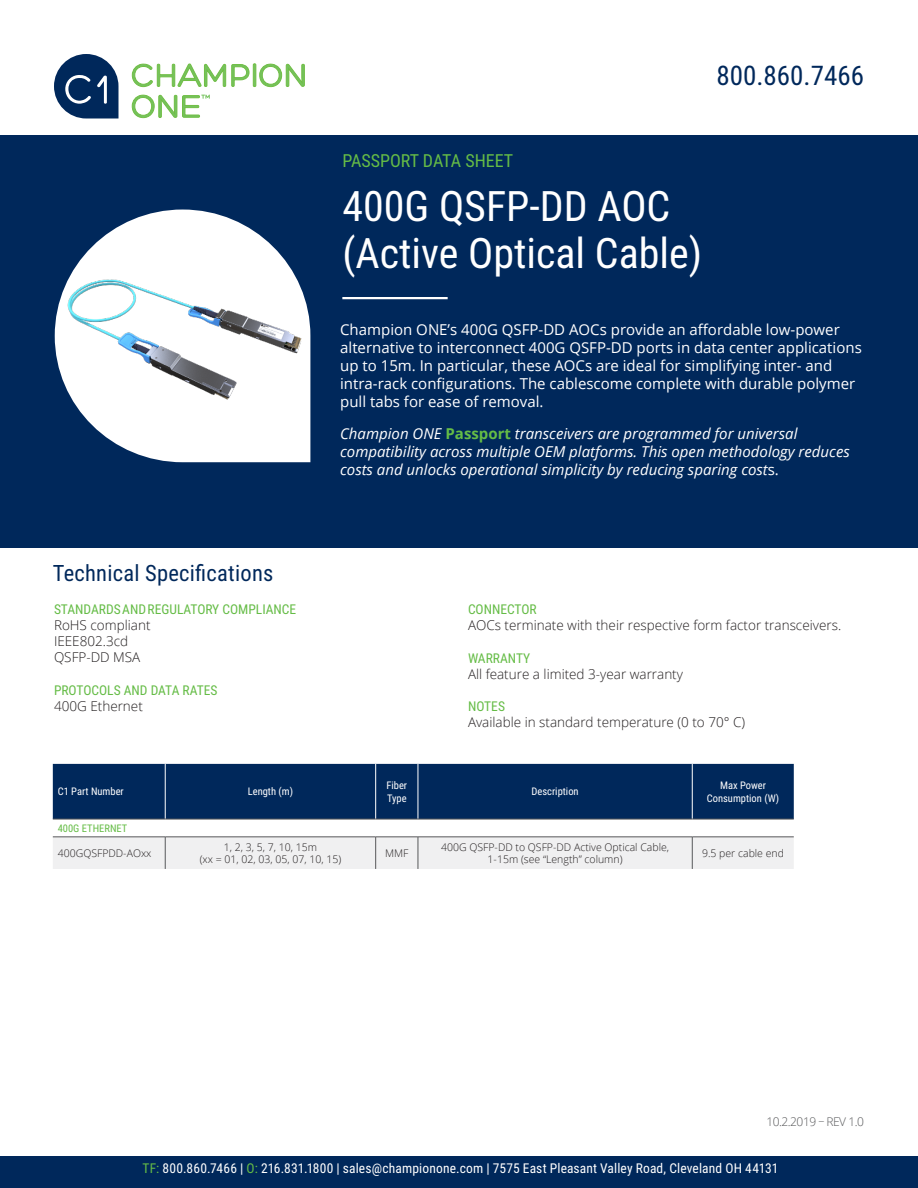
<style>
.page{position:relative;width:918px;height:1188px;background:#fff}
.page>*{position:absolute;margin:0;border:0;box-sizing:border-box;transform-origin:0 0}
.t1{font:42px "Roboto Condensed";color:#fff}
.t2{font:27px "Roboto Condensed";color:#00285b}
.t3{font:22.5px "Roboto Condensed";letter-spacing:.01em;color:#00285b}
.t4{font:18px "Roboto Condensed";color:#65bc46}
.Intro_Challenge_Text{font:15px/18px "Open Sans";color:#fff}
.Intro_Challenge_Text-2{font:italic 15px/18px "Open Sans";color:#fff}
.t5{font:300 13.5px "Open Sans";color:#231f20}
.t6{font:13.5px "Roboto Condensed";letter-spacing:.01em;color:#fff}
.t7{font:13.5px "Roboto Condensed";color:#65bc46}
.t8{font:300 12px "Open Sans";letter-spacing:-.04em;color:#57585a}
.t9{font:300 10.5px "Open Sans";color:#231f20}
.t10{font:10.5px/12.6px "Roboto Condensed";color:#fff}
.t11{font:10.5px "Roboto Condensed";color:#65bc46}
.s1{font-weight:700;font-style:normal;color:#65bc46}
.s2{font-style:normal}
.s3{color:#65bc46}
</style>
<div class="page">
<svg style="left:132px;top:63px;width:173px;height:24px"></svg>
<svg style="left:132px;top:94px;width:78px;height:24px"></svg>
<svg style="left:54px;top:54px;width:65px;height:65px"></svg>
<div style="left:0;top:135px;width:918px;height:413px;background:#00285b"></div>
<svg style="left:55px;top:210px;width:255px;height:252px;fill:#fff"></svg>
<hr style="left:342px;top:297px;width:106px;height:2px;background:#fff">
<div style="left:0;top:1157px;width:918px;height:31px;background:#00285b"></div>
<div style="left:53px;top:764px;width:741px;height:55px;background:#00285b"></div>
<div style="left:53px;top:838px;width:741px;height:31px;background:#f0f0f1"></div>
<hr style="left:165px;top:764px;width:1px;height:55px;background:#fff">
<hr style="left:375px;top:764px;width:1px;height:55px;background:#fff">
<hr style="left:418px;top:764px;width:1px;height:55px;background:#fff">
<hr style="left:692px;top:764px;width:1px;height:55px;background:#fff">
<hr style="left:53px;top:819px;width:112px;height:1px;background:#57585a">
<hr style="left:165px;top:819px;width:211px;height:1px;background:#57585a">
<hr style="left:376px;top:819px;width:42px;height:1px;background:#57585a">
<hr style="left:418px;top:819px;width:274px;height:1px;background:#57585a">
<hr style="left:692px;top:819px;width:102px;height:1px;background:#57585a">
<hr style="left:53px;top:837px;width:112px;height:1px;background:#57585a">
<hr style="left:165px;top:837px;width:1px;height:32px;background:#57585a">
<hr style="left:165px;top:837px;width:211px;height:1px;background:#57585a">
<hr style="left:375px;top:837px;width:1px;height:32px;background:#57585a">
<hr style="left:418px;top:837px;width:1px;height:32px;background:#57585a">
<hr style="left:376px;top:837px;width:42px;height:1px;background:#57585a">
<hr style="left:418px;top:837px;width:274px;height:1px;background:#57585a">
<hr style="left:692px;top:837px;width:1px;height:32px;background:#57585a">
<hr style="left:692px;top:837px;width:102px;height:1px;background:#57585a">
<img style="left:59px;top:265px;width:250px;height:141px">
<h2 class="t2" style="left:717px;top:56px;width:149px">800.860.7466</h2>
<p class="t4" style="left:342px;top:148px;width:172px">PASSPORT DATA SHEET</p>
<p class="t1" style="left:342px;top:177px;width:330px">400G QSFP-DD AOC</p>
<p class="t1" style="left:342px;top:224px;width:361px">(Active Optical Cable)</p>
<p class="t3" style="left:53px;top:557px;width:222px">Technical Specifications</p>
<p class="t7" style="left:54px;top:600px;width:244px">STANDARDS AND REGULATORY COMPLIANCE</p>
<p class="t5" style="left:54px;top:616px;width:98px">RoHS compliant</p>
<p class="t5" style="left:54px;top:632px;width:76px">IEEE802.3cd</p>
<p class="t5" style="left:54px;top:648px;width:88px">QSFP-DD MSA</p>
<p class="t7" style="left:54px;top:681px;width:165px">PROTOCOLS AND DATA RATES</p>
<p class="t5" style="left:54px;top:697px;width:90px">400G Ethernet</p>
<p class="Intro_Challenge_Text" style="left:340px;top:321px;width:523px">Champion ONE’s 400G QSFP-DD AOCs provide an affordable low-power alternative to interconnect 400G QSFP-DD ports in data center applications up to 15m. In particular, these AOCs are ideal for simplifying inter- and intra-rack configurations. The cablescome complete with durable polymer pull tabs for ease of removal.</p>
<p class="Intro_Challenge_Text-2" style="left:340px;top:424px;width:511px">Champion ONE <span class="s1">Passport</span> transceivers are programmed for universal compatibility across multiple OEM platforms. This open methodology reduces costs and unlocks operational simplicity by reducing sparing cost<span class="s2">s.</span></p>
<p class="t7" style="left:468px;top:600px;width:70px">CONNECTOR</p>
<p class="t5" style="left:468px;top:616px;width:375px">AOCs terminate with their respective form factor transceivers.</p>
<p class="t7" style="left:468px;top:648px;width:64px">WARRANTY</p>
<p class="t5" style="left:468px;top:665px;width:217px">All feature a limited 3-year warranty</p>
<p class="t7" style="left:468px;top:697px;width:39px">NOTES</p>
<p class="t5" style="left:468px;top:713px;width:279px">Available in standard temperature (0 to 70° C)</p>
<p class="t10" style="left:58px;top:785px;width:68px">C1 Part Number</p>
<p class="t10" style="left:248px;top:785px;width:47px">Length (m)</p>
<p class="t10" style="left:386px;top:779px;width:22px">Fiber<br>Type</p>
<p class="t10" style="left:532px;top:785px;width:49px">Description</p>
<p class="t10" style="left:707px;top:779px;width:74px;text-align:center">Max Power<br>Consumption (W)</p>
<p class="t11" style="left:58px;top:821px;width:71px">400G ETHERNET</p>
<p class="t9" style="left:58px;top:846px;width:95px">400GQSFPDD-AOxx</p>
<p class="t9" style="left:441px;top:840px;width:229px">400G QSFP-DD to QSFP-DD Active Optical Cable,</p>
<p class="t9" style="left:488px;top:852px;width:136px">1-15m (see “Length” column)</p>
<p class="t9" style="left:224px;top:840px;width:95px">1, 2, 3, 5, 7, 10, 15m</p>
<p class="t9" style="left:200px;top:852px;width:143px">(xx = 01, 02, 03, 05, 07, 10, 15)</p>
<p class="t9" style="left:702px;top:846px;width:83px">9.5 per cable end</p>
<p class="t9" style="left:385px;top:846px;width:25px">MMF</p>
<p class="t8" style="left:766px;top:1114px;width:99px">10.2.2019 – REV 1.0</p>
<p class="t6" style="left:143px;top:1159px;width:637px"><span class="s3">TF:</span> 800.860.7466 | <span class="s3">O:</span> 216.831.1800 | sales@championone.com | 7575 East Pleasant Valley Road, Cleveland OH 44131</p>
</div>
